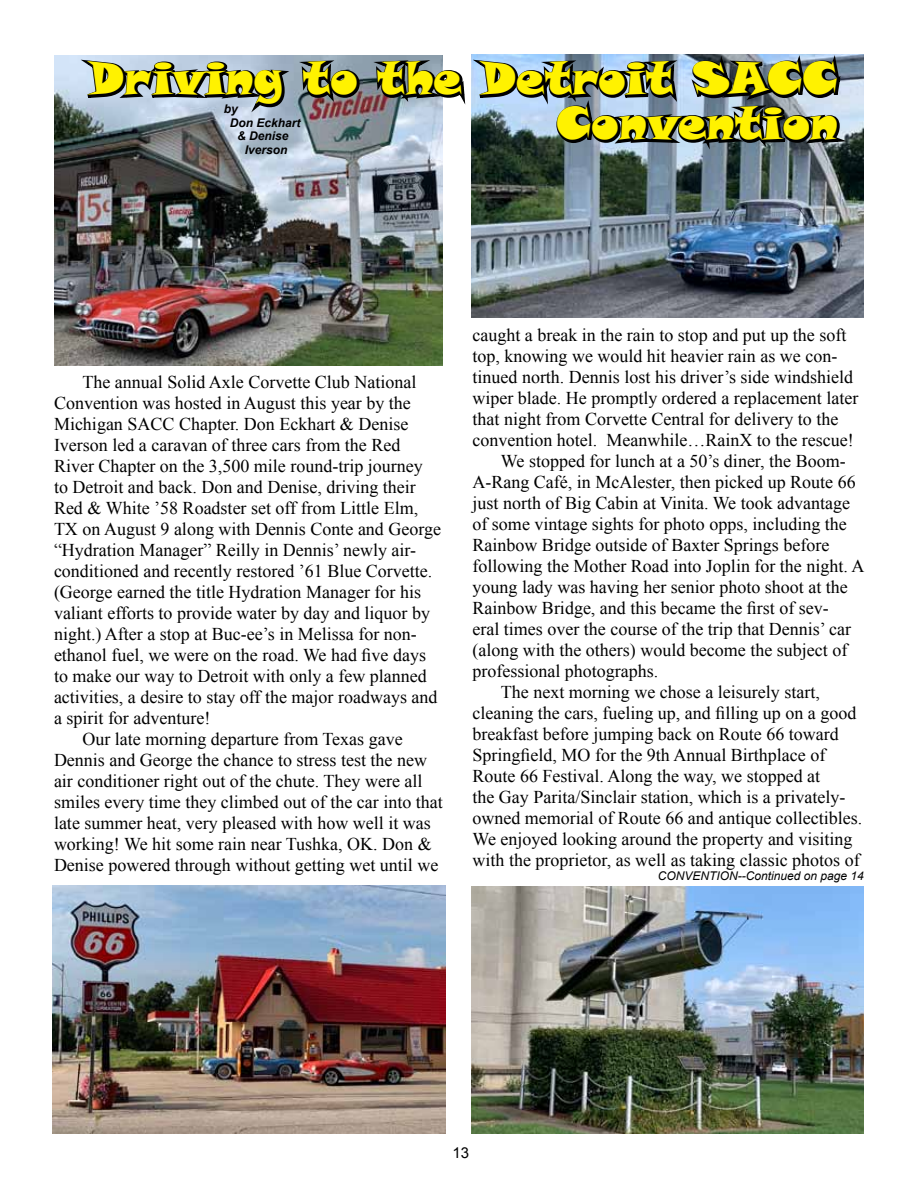
<style>
.page{position:relative;width:918px;height:1188px;background:#fff}
.page>*{position:absolute;margin:0;border:0;box-sizing:border-box;transform-origin:0 0}
.t1{font:45px/45px "Snap ITC";color:#fff200;text-align:right}
.t2{font:18px "Times New Roman";color:#000}
.t3{font:15px "Arial";color:#000}
.t4{font:italic 12px "Arial";color:#000}
.t5{font:italic 700 12px "Arial";color:#000}
</style>
<div class="page">
<img style="left:471px;top:54px;width:393px;height:264px">
<img style="left:54px;top:56px;width:389px;height:309px">
<img style="left:63px;top:54px;width:793px;height:111px">
<img style="left:471px;top:887px;width:393px;height:247px">
<img style="left:53px;top:886px;width:393px;height:248px">
<h1 class="t1" style="left:89px;top:55px;width:750px">Driving to the Detroit SACC<br>Convention</h1>
<p class="t5" style="left:224px;top:101px;width:16px">by</p>
<p class="t5" style="left:230px;top:115px;width:72px">Don Eckhart</p>
<p class="t5" style="left:237px;top:128px;width:53px">&amp; Denise</p>
<p class="t5" style="left:245px;top:142px;width:44px">Iverson</p>
<p class="t2" style="left:82px;top:370px;width:335px">The annual Solid Axle Corvette Club National</p>
<p class="t2" style="left:54px;top:391px;width:358px">Convention was hosted in August this year by the</p>
<p class="t2" style="left:54px;top:412px;width:356px">Michigan SACC Chapter. Don Eckhart &amp; Denise</p>
<p class="t2" style="left:54px;top:433px;width:348px">Iverson led a caravan of three cars from the Red</p>
<p class="t2" style="left:54px;top:454px;width:370px">River Chapter on the 3,500 mile round-trip journey</p>
<p class="t2" style="left:54px;top:475px;width:363px">to Detroit and back. Don and Denise, driving their</p>
<p class="t2" style="left:54px;top:496px;width:366px">Red &amp; White ’58 Roadster set off from Little Elm,</p>
<p class="t2" style="left:54px;top:517px;width:389px">TX on August 9 along with Dennis Conte and George</p>
<p class="t2" style="left:54px;top:538px;width:364px">“Hydration Manager” Reilly in Dennis’ newly air-</p>
<p class="t2" style="left:54px;top:559px;width:380px">conditioned and recently restored ’61 Blue Corvette.</p>
<p class="t2" style="left:54px;top:580px;width:369px">(George earned the title Hydration Manager for his</p>
<p class="t2" style="left:54px;top:601px;width:378px">valiant efforts to provide water by day and liquor by</p>
<p class="t2" style="left:54px;top:622px;width:364px">night.) After a stop at Buc-ee’s in Melissa for non-</p>
<p class="t2" style="left:54px;top:643px;width:374px">ethanol fuel, we were on the road. We had five days</p>
<p class="t2" style="left:54px;top:664px;width:374px">to make our way to Detroit with only a few planned</p>
<p class="t2" style="left:54px;top:685px;width:385px">activities, a desire to stay off the major roadways and</p>
<p class="t2" style="left:54px;top:706px;width:158px">a spirit for adventure!</p>
<p class="t2" style="left:82px;top:727px;width:322px">Our late morning departure from Texas gave</p>
<p class="t2" style="left:54px;top:748px;width:375px">Dennis and George the chance to stress test the new</p>
<p class="t2" style="left:54px;top:769px;width:370px">air conditioner right out of the chute. They were all</p>
<p class="t2" style="left:54px;top:790px;width:390px">smiles every time they climbed out of the car into that</p>
<p class="t2" style="left:54px;top:811px;width:378px">late summer heat, very pleased with how well it was</p>
<p class="t2" style="left:54px;top:832px;width:379px">working! We hit some rain near Tushka, OK. Don &amp;</p>
<p class="t2" style="left:54px;top:853px;width:386px">Denise powered through without getting wet until we</p>
<p class="t2" style="left:472px;top:323px;width:375px">caught a break in the rain to stop and put up the soft</p>
<p class="t2" style="left:472px;top:344px;width:366px">top, knowing we would hit heavier rain as we con-</p>
<p class="t2" style="left:472px;top:365px;width:382px">tinued north. Dennis lost his driver’s side windshield</p>
<p class="t2" style="left:472px;top:386px;width:387px">wiper blade. He promptly ordered a replacement later</p>
<p class="t2" style="left:472px;top:407px;width:367px">that night from Corvette Central for delivery to the</p>
<p class="t2" style="left:472px;top:428px;width:383px">convention hotel. Meanwhile…RainX to the rescue!</p>
<p class="t2" style="left:501px;top:449px;width:346px">We stopped for lunch at a 50’s diner, the Boom-</p>
<p class="t2" style="left:472px;top:470px;width:385px">A-Rang Café, in McAlester, then picked up Route 66</p>
<p class="t2" style="left:472px;top:491px;width:379px">just north of Big Cabin at Vinita. We took advantage</p>
<p class="t2" style="left:472px;top:512px;width:376px">of some vintage sights for photo opps, including the</p>
<p class="t2" style="left:472px;top:533px;width:358px">Rainbow Bridge outside of Baxter Springs before</p>
<p class="t2" style="left:472px;top:554px;width:393px">following the Mother Road into Joplin for the night. A</p>
<p class="t2" style="left:472px;top:575px;width:377px">young lady was having her senior photo shoot at the</p>
<p class="t2" style="left:472px;top:596px;width:358px">Rainbow Bridge, and this became the first of sev-</p>
<p class="t2" style="left:473px;top:617px;width:380px">eral times over the course of the trip that Dennis’ car</p>
<p class="t2" style="left:473px;top:638px;width:376px">(along with the others) would become the subject of</p>
<p class="t2" style="left:473px;top:659px;width:187px">professional photographs.</p>
<p class="t2" style="left:501px;top:680px;width:320px">The next morning we chose a leisurely start,</p>
<p class="t2" style="left:473px;top:701px;width:385px">cleaning the cars, fueling up, and filling up on a good</p>
<p class="t2" style="left:473px;top:722px;width:368px">breakfast before jumping back on Route 66 toward</p>
<p class="t2" style="left:473px;top:743px;width:354px">Springfield, MO for the 9th Annual Birthplace of</p>
<p class="t2" style="left:473px;top:764px;width:349px">Route 66 Festival. Along the way, we stopped at</p>
<p class="t2" style="left:473px;top:785px;width:374px">the Gay Parita/Sinclair station, which is a privately-</p>
<p class="t2" style="left:473px;top:806px;width:391px">owned memorial of Route 66 and antique collectibles.</p>
<p class="t2" style="left:473px;top:827px;width:382px">We enjoyed looking around the property and visiting</p>
<p class="t2" style="left:473px;top:848px;width:389px">with the proprietor, as well as taking classic photos of</p>
<p class="t4" style="left:658px;top:868px;width:208px">CONVENTION--Continued on page 14</p>
<p class="t3" style="left:453px;top:1143px;width:18px">13</p>
</div>
